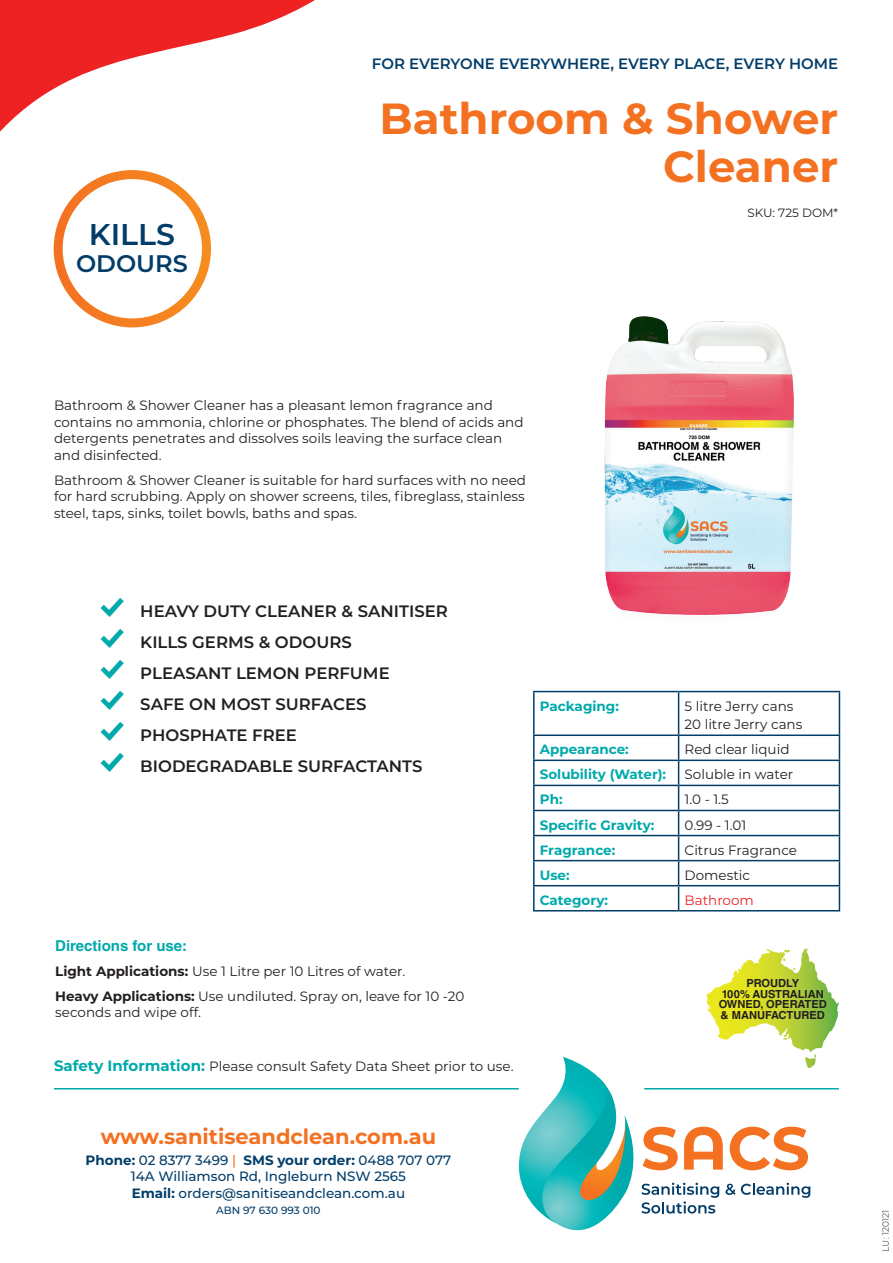
<style>
.page{position:relative;width:893px;height:1263px;background:#fff}
.page>*{position:absolute;margin:0;border:0;box-sizing:border-box;transform-origin:0 0}
.SACS_HEAD{font:700 43.5px/48px "Montserrat";color:#f37121;text-align:right}
.t1{font:600 30px "Montserrat";color:#023d69}
.t2{font:600 24px "Montserrat";color:#023d69}
.t3{font:700 21px "Montserrat";color:#f37121}
.t4{font:600 16.5px "Montserrat";color:#231f20}
.t5{font:600 15px "Montserrat";letter-spacing:-.01em;color:#023d69}
.Bold{font:700 15px "Helvetica LT Std";color:#00a9ab}
.SACS_TEXT{font:13.5px/16.5px "Montserrat";color:#231f20}
.t6{font:500 13.5px/16.5px "Montserrat";color:#023d69;text-align:center}
.SACS_TABLE_TEXT{font:13.5px "Montserrat";color:#231f20}
.SACS_TABLE_BOLD{font:700 13.5px "Montserrat";color:#00a9ab}
.SACS_TABLE_TEXT-2{font:13.5px "Montserrat";color:#ee2123}
.SACS_SKU{font:12px "Montserrat";color:#231f20}
.t7{font:700 11.1px/10.8px "Helvetica LT Std";color:#211d1e;text-align:center}
.t8{font:500 10.5px "Montserrat";color:#023d69}
.BC_product_head{font:300 9px "Montserrat";color:#231f20}
.s1{font-family:"Modern Pictograms";font-weight:400;font-size:33px;color:#00a9ab}
.s2{font-weight:700}
.s3{font-weight:700;font-size:15px;color:#00a9ab}
.s4{color:#f37121}
</style>
<div class="page">
<svg style="left:519px;top:1057px;width:291px;height:174px"></svg>
<hr style="left:54px;top:1088px;width:465px;height:1px;background:#00a9ab">
<hr style="left:644px;top:1088px;width:195px;height:1px;background:#00a9ab">
<svg style="left:706px;top:949px;width:98px;height:72px"></svg>
<svg style="left:0;top:0;width:315px;height:328px"></svg>
<div style="left:54px;top:170px;width:157px;height:157px;border:9px solid #fff;border-radius:50%"></div>
<hr style="left:679px;top:691px;width:161px;height:1px;background:#023d69">
<hr style="left:839px;top:692px;width:1px;height:42px;background:#023d69">
<hr style="left:533px;top:691px;width:146px;height:1px;background:#023d69">
<hr style="left:533px;top:692px;width:2px;height:42px;background:#023d69">
<hr style="left:678px;top:692px;width:1px;height:42px;background:#023d69">
<hr style="left:533px;top:811px;width:2px;height:24px;background:#023d69">
<svg style="left:678px;top:736px;width:1px;height:174px"></svg>
<hr style="left:533px;top:734px;width:146px;height:2px;background:#023d69">
<hr style="left:533px;top:736px;width:2px;height:23px;background:#023d69">
<hr style="left:679px;top:734px;width:161px;height:2px;background:#023d69">
<hr style="left:533px;top:761px;width:2px;height:24px;background:#023d69">
<hr style="left:533px;top:759px;width:146px;height:2px;background:#023d69">
<hr style="left:679px;top:759px;width:161px;height:2px;background:#023d69">
<hr style="left:533px;top:785px;width:146px;height:1px;background:#023d69">
<hr style="left:533px;top:786px;width:2px;height:24px;background:#023d69">
<hr style="left:679px;top:785px;width:161px;height:1px;background:#023d69">
<hr style="left:533px;top:810px;width:146px;height:1px;background:#023d69">
<hr style="left:679px;top:810px;width:161px;height:1px;background:#023d69">
<hr style="left:533px;top:835px;width:146px;height:1px;background:#023d69">
<hr style="left:533px;top:836px;width:2px;height:24px;background:#023d69">
<hr style="left:679px;top:835px;width:161px;height:1px;background:#023d69">
<hr style="left:533px;top:861px;width:2px;height:24px;background:#023d69">
<hr style="left:533px;top:860px;width:146px;height:1px;background:#023d69">
<hr style="left:679px;top:860px;width:161px;height:1px;background:#023d69">
<hr style="left:533px;top:885px;width:146px;height:1px;background:#023d69">
<hr style="left:533px;top:886px;width:2px;height:24px;background:#023d69">
<hr style="left:679px;top:885px;width:161px;height:1px;background:#023d69">
<svg style="left:839px;top:736px;width:1px;height:174px"></svg>
<hr style="left:533px;top:910px;width:146px;height:1px;background:#023d69">
<hr style="left:679px;top:910px;width:161px;height:1px;background:#023d69">
<img style="left:604px;top:316px;width:190px;height:299px">
<p class="t1" style="left:89px;top:213px;width:88px">KILLS</p>
<p class="t2" style="left:76px;top:246px;width:113px">ODOURS</p>
<p class="t5" style="left:372px;top:53px;width:468px">FOR EVERYONE EVERYWHERE, EVERY PLACE, EVERY HOME</p>
<p class="SACS_HEAD" style="left:380px;top:92px;width:460px">Bathroom &amp; Shower<br>Cleaner</p>
<p class="SACS_SKU" style="left:747px;top:204px;width:92px">SKU: 725 DOM*</p>
<p class="SACS_TEXT" style="left:54px;top:397px;width:471px">Bathroom &amp; Shower Cleaner has a pleasant lemon fragrance and contains no ammonia, chlorine or phosphates. The blend of acids and detergents penetrates and dissolves soils leaving the surface clean and disinfected.</p>
<p class="SACS_TEXT" style="left:54px;top:471px;width:474px;text-align:justify">Bathroom &amp; Shower Cleaner is suitable for hard surfaces with no need for hard scrubbing. Apply on shower screens, tiles, fibreglass, stainless steel, taps, sinks, toilet bowls, baths and spas.</p>
<p class="t4" style="left:98px;top:599px;width:352px"><span class="s1">%</span> HEAVY DUTY CLEANER &amp; SANITISER</p>
<p class="t4" style="left:98px;top:630px;width:256px"><span class="s1">%</span> KILLS GERMS &amp; ODOURS</p>
<p class="t4" style="left:98px;top:661px;width:293px"><span class="s1">%</span> PLEASANT LEMON PERFUME</p>
<p class="t4" style="left:98px;top:692px;width:270px"><span class="s1">%</span> SAFE ON MOST SURFACES</p>
<p class="t4" style="left:98px;top:723px;width:201px"><span class="s1">%</span> PHOSPHATE FREE</p>
<p class="t4" style="left:98px;top:754px;width:326px"><span class="s1">%</span> BIODEGRADABLE SURFACTANTS</p>
<p class="Bold" style="left:55px;top:936px;width:133px">Directions for use:</p>
<p class="SACS_TEXT" style="left:55px;top:962px;width:352px"><span class="s2">Light Applications:</span> Use 1 Litre per 10 Litres of water.</p>
<p class="SACS_TEXT" style="left:55px;top:987px;width:411px"><span class="s2">Heavy Applications:</span> Use undiluted. Spray on, leave for 10 -20 seconds and wipe off.</p>
<p class="SACS_TEXT" style="left:54px;top:1057px;width:461px"><span class="s3">Safety Information:</span> Please consult Safety Data Sheet prior to use.</p>
<h3 class="t3" style="left:101px;top:1121px;width:337px">www.sanitiseandclean.com.au</h3>
<p class="t6" style="left:86px;top:1151px;width:367px"><span class="s2">Phone:</span> 02 8377 3499 <span class="s4">|</span> <span class="s2">SMS your order:</span> 0488 707 077<br>14A Williamson Rd, Ingleburn NSW 2565<br><span class="s2">Email:</span> orders@sanitiseandclean.com.au</p>
<p class="t8" style="left:216px;top:1203px;width:106px">ABN 97 630 993 010</p>
<p class="SACS_TABLE_BOLD" style="left:540px;top:696px;width:81px">Packaging:</p>
<p class="SACS_TABLE_TEXT" style="left:685px;top:696px;width:110px">5 litre Jerry cans</p>
<p class="SACS_TABLE_TEXT" style="left:685px;top:715px;width:119px">20 litre Jerry cans</p>
<p class="SACS_TABLE_BOLD" style="left:540px;top:740px;width:91px">Appearance:</p>
<p class="SACS_TABLE_TEXT" style="left:685px;top:740px;width:106px">Red clear liquid</p>
<p class="SACS_TABLE_BOLD" style="left:540px;top:765px;width:128px">Solubility (Water):</p>
<p class="SACS_TABLE_TEXT" style="left:685px;top:765px;width:110px">Soluble in water</p>
<p class="SACS_TABLE_BOLD" style="left:540px;top:790px;width:24px">Ph:</p>
<p class="SACS_TABLE_TEXT" style="left:685px;top:790px;width:46px">1.0 - 1.5</p>
<p class="SACS_TABLE_BOLD" style="left:540px;top:815px;width:116px">Specific Gravity:</p>
<p class="SACS_TABLE_TEXT" style="left:685px;top:815px;width:63px">0.99 - 1.01</p>
<p class="SACS_TABLE_BOLD" style="left:540px;top:840px;width:77px">Fragrance:</p>
<p class="SACS_TABLE_TEXT" style="left:685px;top:840px;width:114px">Citrus Fragrance</p>
<p class="SACS_TABLE_BOLD" style="left:540px;top:865px;width:31px">Use:</p>
<p class="SACS_TABLE_TEXT" style="left:685px;top:866px;width:67px">Domestic</p>
<p class="SACS_TABLE_BOLD" style="left:540px;top:890px;width:70px">Category:</p>
<p class="SACS_TABLE_TEXT-2" style="left:685px;top:891px;width:71px">Bathroom</p>
<p class="t7" style="left:719px;top:977px;width:110px">PROUDLY<br>100% AUSTRALIAN<br>OWNED, OPERATED &amp; MANUFACTURED</p>
<p class="BC_product_head" style="left:880px;top:1252px;width:43px;rotate:-90deg">LU: 120121</p>
</div>
